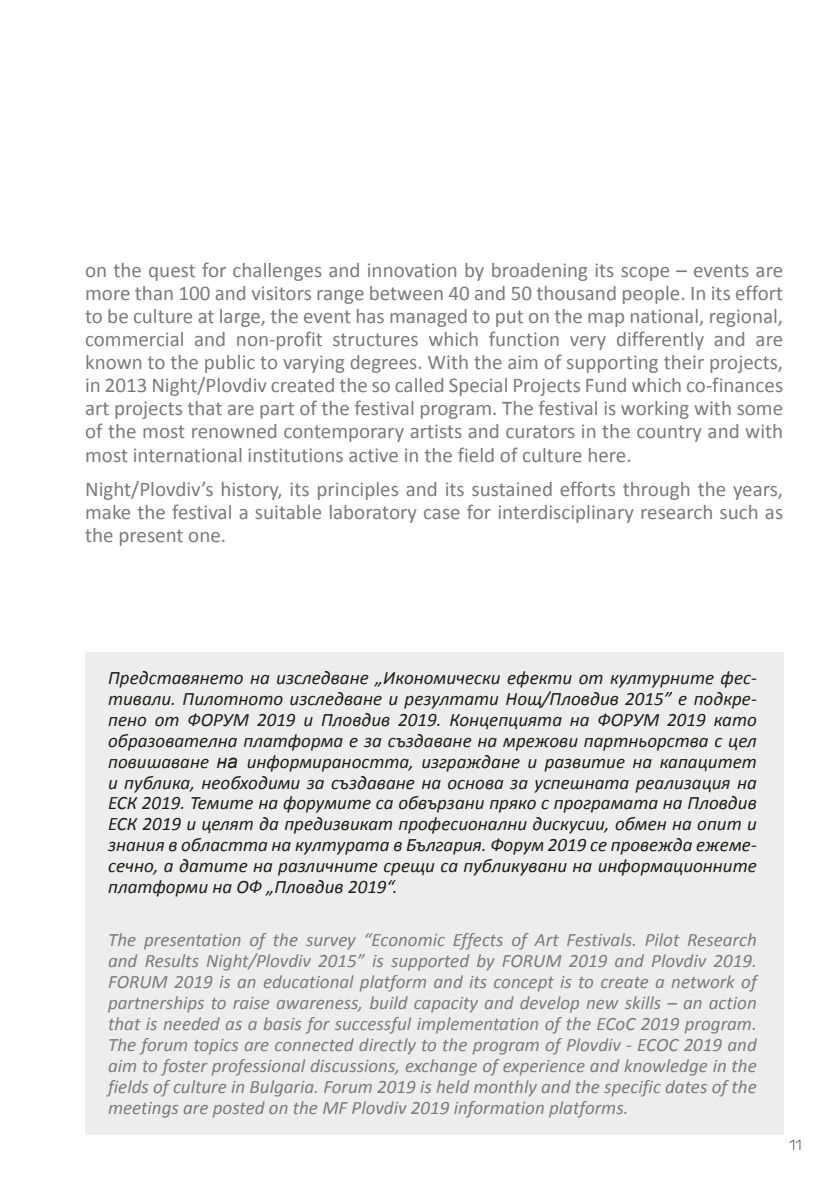
<style>
.page{position:relative;width:840px;height:1191px;background:#fff}
.page>*{position:absolute;margin:0;border:0;box-sizing:border-box;transform-origin:0 0}
.t1{font:21px/23px "Calibri";color:#7c7b7b;text-align:justify}
.t2{font:italic 19px/20.8px "Calibri";color:#1d1d1b;text-align:justify}
.t3{font:italic 19px/21px "Calibri";color:#7c7b7b;text-align:justify}
.t4{font:300 14px "Panton";color:#1d1d1b}
.s1{font-family:"Arial"}
</style>
<div class="page">
<div style="left:85px;top:652px;width:697px;height:482px;background:#ededed"></div>
<p class="t1" style="left:85px;top:258px;width:699px">on the quest for challenges and innovation by broadening its scope – events are more than 100 and visitors range between 40 and 50 thousand people. In its effort to be culture at large, the event has managed to put on the map national, regional, commercial and non-profit structures which function very differently and are known to the public to varying degrees. With the aim of supporting their projects, in 2013 Night/Plovdiv created the so called Special Projects Fund which co-finances art projects that are part of the festival program. The festival is working with some of the most renowned contemporary artists and curators in the country and with most international institutions active in the field of culture here.</p>
<p class="t1" style="left:85px;top:477px;width:699px">Night/Plovdiv’s history, its principles and its sustained efforts through the years, make the festival a suitable laboratory case for interdisciplinary research such as the present one.</p>
<p class="t2" style="left:108px;top:666px;width:650px">Представянето на изследване „Икономически ефекти от културните фес&shy;тивали. Пилотното изследване и резултати Нощ/Пловдив 2015” е подкре&shy;пено от ФОРУМ 2019 и Пловдив 2019. Концепцията на ФОРУМ 2019 като образователна платформа е за създаване на мрежови партньорства с цел повишаване <span class="s1">на</span> информираността, изграждане и развитие на капацитет и публика, необходими за създаване на основа за успешната реализация на ЕСК 2019. Темите на форумите са обвързани пряко с програмата на Пловдив ЕСК 2019 и целят да предизвикат професионални дискусии, обмен на опит и знания в областта на културата в България. Форум 2019 се провежда ежеме&shy;сечно, а датите на различните срещи са публикувани на информационните платформи на ОФ „Пловдив 2019“.</p>
<p class="t3" style="left:108px;top:928px;width:650px">The presentation of the survey “Economic Effects of Art Festivals. Pilot Research and Results Night/Plovdiv 2015” is supported by FORUM 2019 and Plovdiv 2019.<br>FORUM 2019 is an educational platform and its concept is to create a network of partnerships to raise awareness, build capacity and develop new skills – an action that is needed as a basis for successful implementation of the ECoC 2019 program.<br>The forum topics are connected directly to the program of Plovdiv - ECOC 2019 and aim to foster professional discussions, exchange of experience and knowledge in the fields of culture in Bulgaria. Forum 2019 is held monthly and the specific dates of the meetings are posted on the MF Plovdiv 2019 information platforms.</p>
<p class="t4" style="left:788px;top:1136px;width:14px">11</p>
</div>
